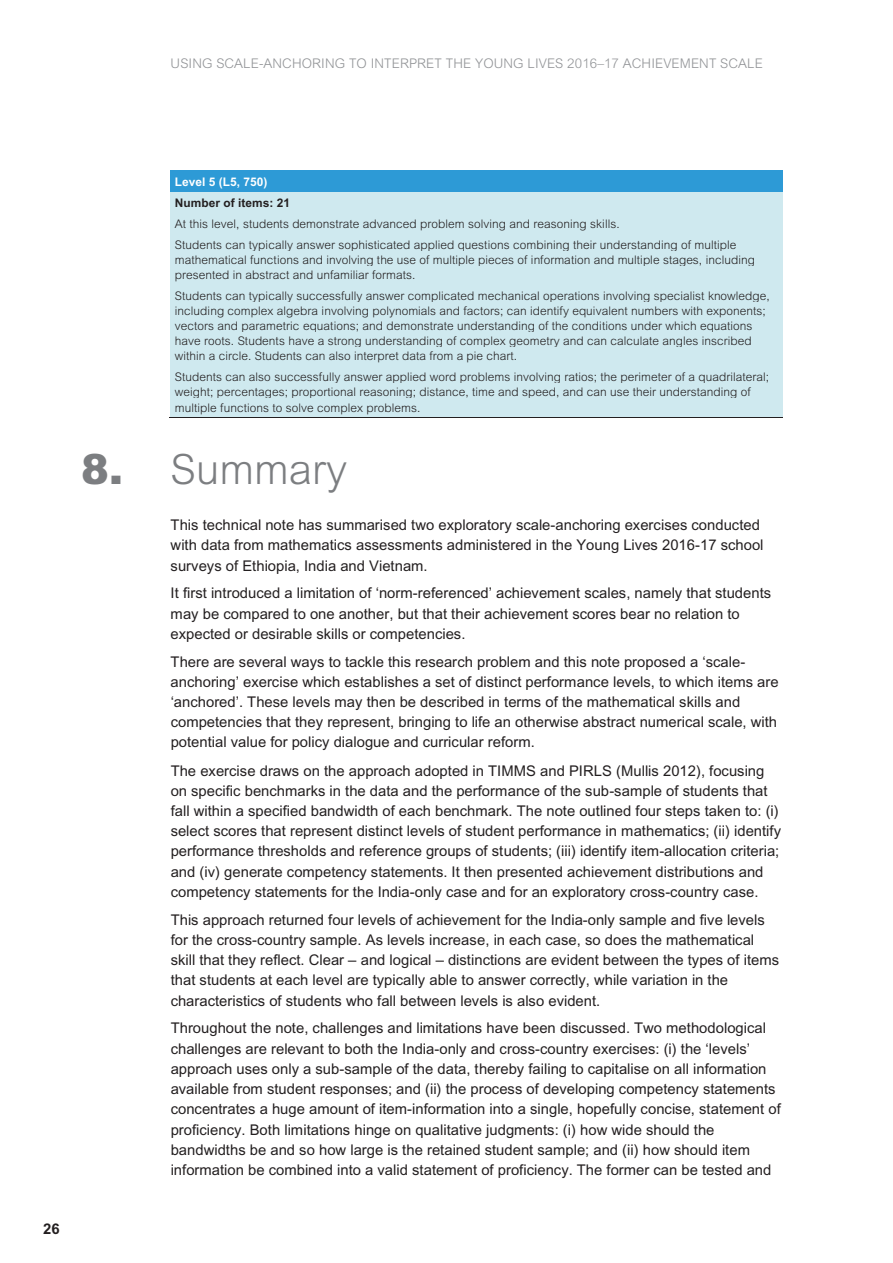
<style>
.page{position:relative;width:893px;height:1263px;background:#fff}
.page>*{position:absolute;margin:0;border:0;box-sizing:border-box;transform-origin:0 0}
.t1{font:300 41.7px "Arial";color:#7c7e81}
.t2{font:14.7px/20.2px "Arial";color:#231f20}
.t3{font:700 14.7px "Arial";color:#231f20}
.t4{font:300 13.35px "Arial";letter-spacing:.01em;color:#919396}
.t5{font:300 11.85px/15px "Arial";letter-spacing:.005em;color:#231f20}
.t6{font:700 11.85px "Arial";letter-spacing:.005em;color:#231f20}
.t7{font:700 11.85px "Arial";letter-spacing:.005em;color:#fff}
.s1{font-weight:900}
</style>
<div class="page">
<div style="left:171px;top:171px;width:612px;height:21px;background:#2d9ad6"></div>
<div style="left:171px;top:192px;width:612px;height:21px;background:#cfe9ef"></div>
<div style="left:171px;top:213px;width:612px;height:21px;background:#cfe9ef"></div>
<div style="left:171px;top:234px;width:612px;height:18px;background:#cfe9ef"></div>
<div style="left:171px;top:252px;width:612px;height:15px;background:#cfe9ef"></div>
<div style="left:171px;top:267px;width:612px;height:18px;background:#cfe9ef"></div>
<div style="left:171px;top:285px;width:612px;height:18px;background:#cfe9ef"></div>
<div style="left:171px;top:303px;width:612px;height:15px;background:#cfe9ef"></div>
<div style="left:171px;top:318px;width:612px;height:15px;background:#cfe9ef"></div>
<div style="left:171px;top:333px;width:612px;height:15px;background:#cfe9ef"></div>
<div style="left:171px;top:348px;width:612px;height:18px;background:#cfe9ef"></div>
<div style="left:171px;top:366px;width:612px;height:18px;background:#cfe9ef"></div>
<div style="left:171px;top:384px;width:612px;height:15px;background:#cfe9ef"></div>
<div style="left:171px;top:399px;width:612px;height:18px;background:#cfe9ef"></div>
<hr style="left:170px;top:417px;width:613px;height:1px;background:#231f20">
<p class="t4" style="left:171px;top:56px;width:594px">USING SCALE-ANCHORING TO INTERPRET THE YOUNG LIVES 2016–17 ACHIEVEMENT SCALE</p>
<p class="t3" style="left:43px;top:1220px;width:18px">26</p>
<p class="t7" style="left:175px;top:175px;width:94px">Level 5 (L5, 750)</p>
<p class="t6" style="left:175px;top:196px;width:117px">Number of items: 21</p>
<p class="t5" style="left:175px;top:214px;width:563px;line-height:20.9px">At this level, students demonstrate advanced problem solving and reasoning skills.<br>Students can typically answer sophisticated applied questions combining their understanding of multiple</p>
<p class="t5" style="left:175px;top:252px;width:581px;line-height:15.5px">mathematical functions and involving the use of multiple pieces of information and multiple stages, including presented in abstract and unfamiliar formats.</p>
<p class="t5" style="left:175px;top:289px;width:596px">Students can typically successfully answer complicated mechanical operations involving specialist knowledge, including complex algebra involving polynomials and factors; can identify equivalent numbers with exponents; vectors and parametric equations; and demonstrate understanding of the conditions under which equations have roots. Students have a strong understanding of complex geometry and can calculate angles inscribed within a circle. Students can also interpret data from a pie chart.</p>
<p class="t5" style="left:175px;top:369px;width:596px">Students can also successfully answer applied word problems involving ratios; the perimeter of a quadrilateral; weight; percentages; proportional reasoning; distance, time and speed, and can use their understanding of multiple functions to solve complex problems.</p>
<h1 class="t1" style="left:81px;top:446px;width:267px"><span class="s1">8.</span> Summary</h1>
<p class="t2" style="left:171px;top:514px;width:594px">This technical note has summarised two exploratory scale-anchoring exercises conducted with data from mathematics assessments administered in the Young Lives 2016-17 school surveys of Ethiopia, India and Vietnam.</p>
<p class="t2" style="left:171px;top:583px;width:602px">It first introduced a limitation of ‘norm-referenced’ achievement scales, namely that students may be compared to one another, but that their achievement scores bear no relation to expected or desirable skills or competencies.</p>
<p class="t2" style="left:171px;top:651px;width:609px">There are several ways to tackle this research problem and this note proposed a ‘scale&shy;anchoring’ exercise which establishes a set of distinct performance levels, to which items are ‘anchored’. These levels may then be described in terms of the mathematical skills and competencies that they represent, bringing to life an otherwise abstract numerical scale, with potential value for policy dialogue and curricular reform.</p>
<p class="t2" style="left:171px;top:760px;width:612px">The exercise draws on the approach adopted in TIMMS and PIRLS (Mullis 2012), focusing on specific benchmarks in the data and the performance of the sub-sample of students that fall within a specified bandwidth of each benchmark. The note outlined four steps taken to: (i) select scores that represent distinct levels of student performance in mathematics; (ii) identify performance thresholds and reference groups of students; (iii) identify item-allocation criteria; and (iv) generate competency statements. It then presented achievement distributions and competency statements for the India-only case and for an exploratory cross-country case.</p>
<p class="t2" style="left:171px;top:909px;width:610px">This approach returned four levels of achievement for the India-only sample and five levels for the cross-country sample. As levels increase, in each case, so does the mathematical skill that they reflect. Clear – and logical – distinctions are evident between the types of items that students at each level are typically able to answer correctly, while variation in the characteristics of students who fall between levels is also evident.</p>
<p class="t2" style="left:171px;top:1018px;width:612px">Throughout the note, challenges and limitations have been discussed. Two methodological challenges are relevant to both the India-only and cross-country exercises: (i) the ‘levels’ approach uses only a sub-sample of the data, thereby failing to capitalise on all information available from student responses; and (ii) the process of developing competency statements concentrates a huge amount of item-information into a single, hopefully concise, statement of proficiency. Both limitations hinge on qualitative judgments: (i) how wide should the bandwidths be and so how large is the retained student sample; and (ii) how should item information be combined into a valid statement of proficiency. The former can be tested and</p>
</div>
